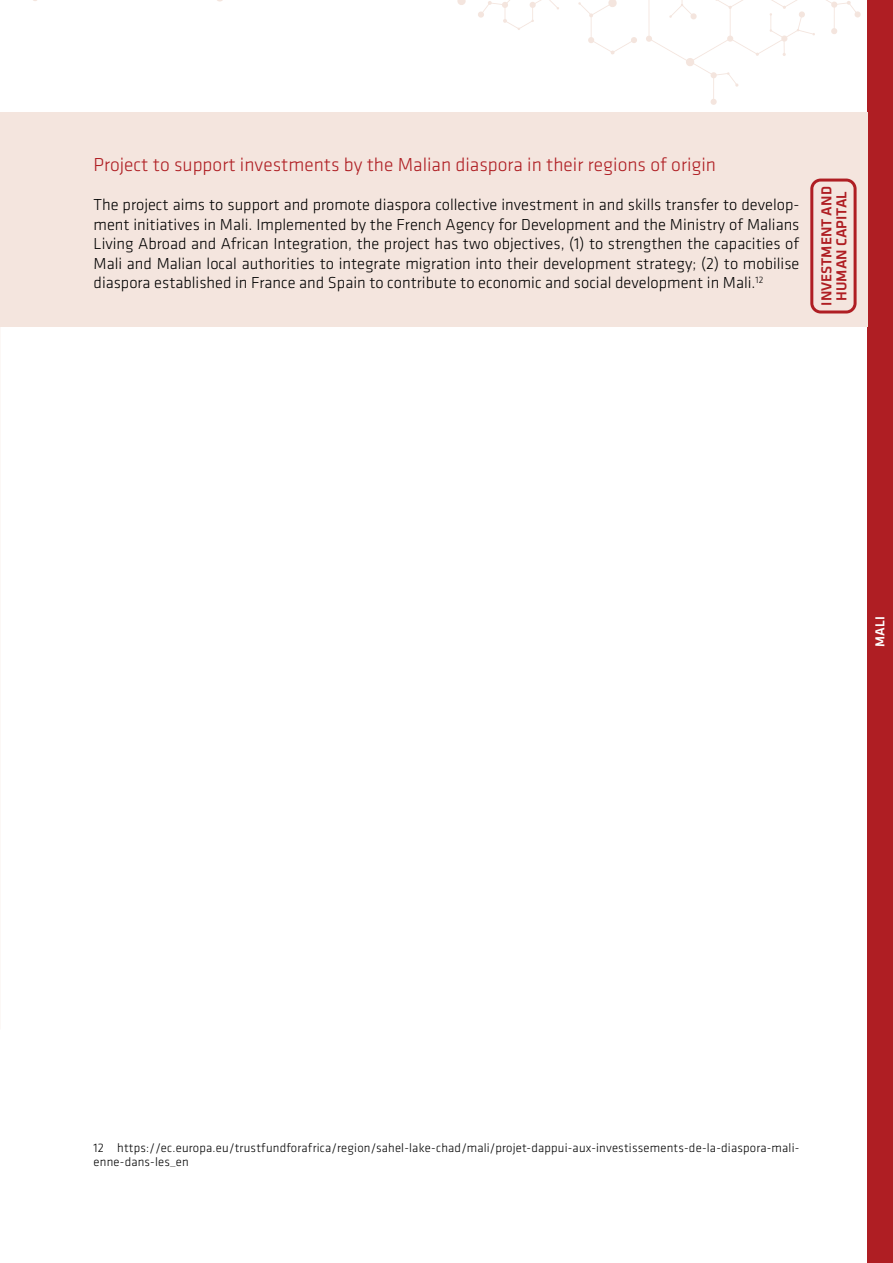
<style>
.page{position:relative;width:893px;height:1263px;background:#fff}
.page>*{position:absolute;margin:0;border:0;box-sizing:border-box;transform-origin:0 0}
.t1{font:300 19.5px "Klavika";color:#af1e23}
.t2{font:300 16.5px/19.5px "Klavika";color:#000;text-align:justify}
.t3{font:500 15px/15px "Klavika";color:#af1e23;text-align:center}
.t4{font:500 13.5px "Klavika";color:#fff}
.t5{font:300 12.75px/13.5px "Klavika";letter-spacing:.015em;color:#000}
</style>
<div class="page">
<div style="left:867px;top:0;width:26px;height:1263px;background:#af1e23"></div>
<svg style="left:578px;top:0;width:59px;height:55px"></svg>
<svg style="left:457px;top:0;width:102px;height:30px"></svg>
<svg style="left:646px;top:0;width:215px;height:105px"></svg>
<div style="left:0;top:112px;width:867px;height:215px;background:#f4e5de"></div>
<svg style="left:810px;top:179px;width:47px;height:134px"></svg>
<p class="t1" style="left:94px;top:153px;width:624px">Project to support investments by the Malian diaspora in their regions of origin</p>
<p class="t2" style="left:94px;top:195px;width:707px">The project aims to support and promote diaspora collective investment in and skills transfer to develop&shy;ment initiatives in Mali. Implemented by the French Agency for Development and the Ministry of Malians Living Abroad and African Integration, the project has two objectives, (1) to strengthen the capacities of Mali and Malian local authorities to integrate migration into their development strategy; (2) to mobilise diaspora established in France and Spain to contribute to economic and social development in Mali.<sup>12</sup></p>
<p class="t3" style="left:819px;top:306px;width:121px;rotate:-90deg">INVESTMENT AND<br>HUMAN CAPITAL</p>
<p class="t4" style="left:871px;top:647px;width:32px;rotate:-90deg">MALI</p>
<p class="t5" style="left:94px;top:1141px;width:707px">12 https://ec.europa.eu/trustfundforafrica/region/sahel-lake-chad/mali/projet-dappui-aux-investissements-de-la-diaspora-mali&shy;enne-dans-les_en</p>
</div>
